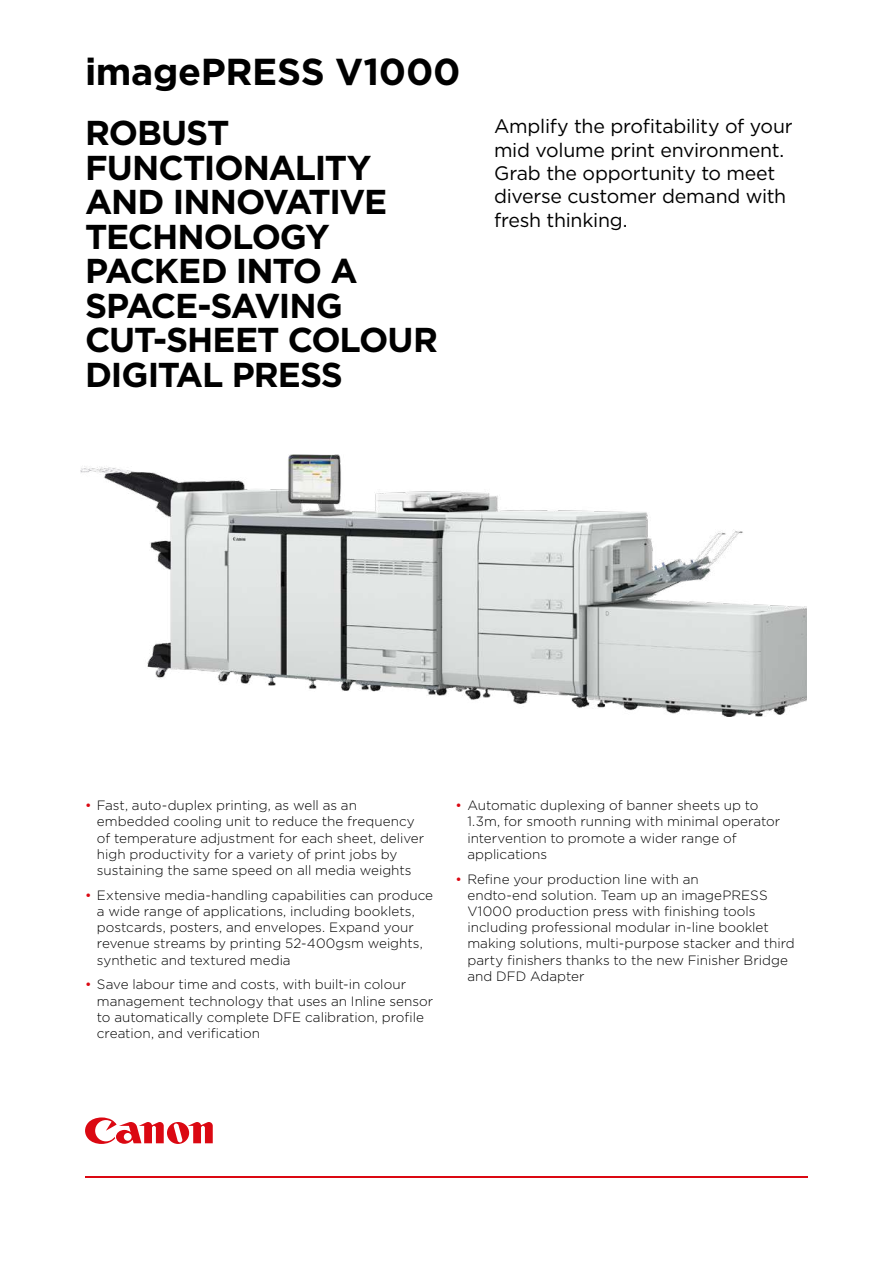
<style>
.page{position:relative;width:893px;height:1263px;background:#fff}
.page>*{position:absolute;margin:0;border:0;box-sizing:border-box;transform-origin:0 0}
.t1{font:700 37.5px "Gotham";letter-spacing:-.01em;color:#000}
.t2{font:700 34.5px/34.5px "Gotham";letter-spacing:-.035em;color:#000}
.t3{font:19.5px/23.4px "Gotham";letter-spacing:-.015em;color:#000}
.t4{font:300 13.5px/16.2px "Gotham";color:#000}
.s1{font-weight:400;color:#db0812}
</style>
<div class="page">
<img style="left:81px;top:455px;width:726px;height:261px">
<svg style="left:85px;top:1117px;width:128px;height:27px"></svg>
<hr style="left:85px;top:1176px;width:723px;height:2px;background:#db0812">
<h1 class="t1" style="left:85px;top:47px;width:377px">imagePRESS V1000</h1>
<h2 class="t2" style="left:85px;top:116px;width:354px">ROBUST<br>FUNCTIONALITY<br>AND INNOVATIVE<br>TECHNOLOGY<br>PACKED INTO A<br>SPACE-SAVING<br>CUT-SHEET COLOUR<br>DIGITAL PRESS</h2>
<h3 class="t3" style="left:494px;top:114px;width:300px">Amplify the profitability of your mid volume print environment.<br>Grab the opportunity to meet diverse customer demand with fresh thinking.</h3>
<p class="t4" style="left:97px;top:797px;width:329px;text-indent:-12px"><span class="s1">•</span> Fast, auto-duplex printing, as well as an embedded cooling unit to reduce the frequency of temperature adjustment for each sheet, deliver high productivity for a variety of print jobs by sustaining the same speed on all media weights</p>
<p class="t4" style="left:97px;top:886px;width:338px;text-indent:-12px"><span class="s1">•</span> Extensive media-handling capabilities can produce a wide range of applications, including booklets, postcards, posters, and envelopes. Expand your revenue streams by printing 52-400gsm weights, synthetic and textured media</p>
<p class="t4" style="left:97px;top:976px;width:338px;text-indent:-12px"><span class="s1">•</span> Save labour time and costs, with built-in colour management technology that uses an Inline sensor to automatically complete DFE calibration, profile creation, and verification</p>
<p class="t4" style="left:467px;top:797px;width:314px;text-indent:-12px"><span class="s1">•</span> Automatic duplexing of banner sheets up to 1.3m, for smooth running with minimal operator intervention to promote a wider range of applications</p>
<p class="t4" style="left:467px;top:870px;width:329px;text-indent:-12px"><span class="s1">•</span> Refine your production line with an<br>endto-end solution. Team up an imagePRESS V1000 production press with finishing tools including professional modular in-line booklet making solutions, multi-purpose stacker and third party finishers thanks to the new Finisher Bridge and DFD Adapter</p>
</div>
